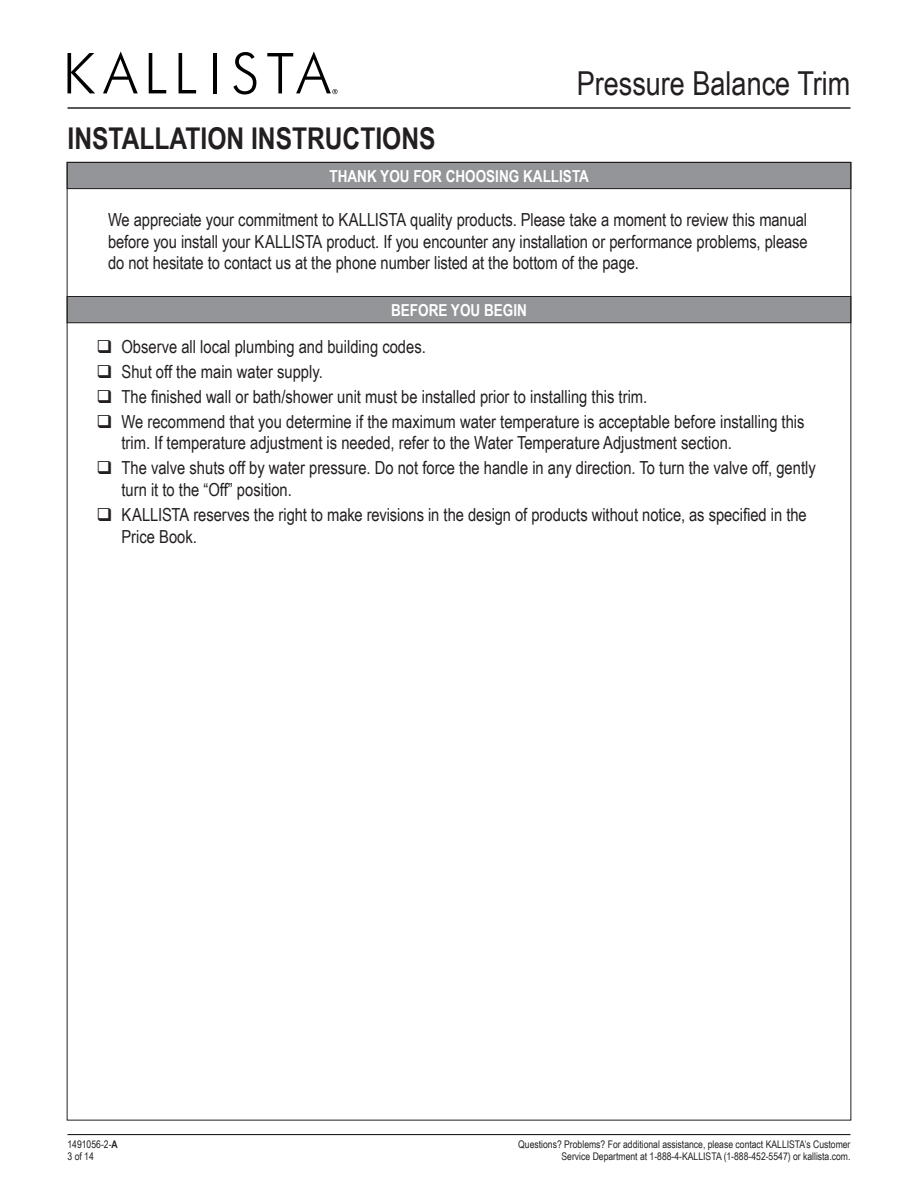
<style>
.page{position:relative;width:918px;height:1188px;background:#fff}
.page>*{position:absolute;margin:0;border:0;box-sizing:border-box;transform-origin:0 0}
.t1{font:33px "Arial Narrow";color:#231f20}
.t2{font:700 30px "Arial Narrow";color:#231f20}
.Body{font:18px/21.6px "Arial Narrow";color:#231f20}
.Section_Heading{font:700 16.5px "Arial Narrow";color:#fff}
.t3{font:10.5px/12.6px "Arial Narrow";color:#231f20}
.s1{font-weight:700}
</style>
<div class="page">
<svg style="left:68px;top:53px;width:27px;height:40px"></svg>
<svg style="left:103px;top:51px;width:35px;height:42px"></svg>
<svg style="left:149px;top:53px;width:17px;height:40px"></svg>
<svg style="left:179px;top:53px;width:17px;height:40px"></svg>
<hr style="left:213px;top:53px;width:4px;height:40px;background:#000">
<svg style="left:233px;top:52px;width:23px;height:42px"></svg>
<svg style="left:267px;top:51px;width:70px;height:43px"></svg>
<hr style="left:68px;top:107px;width:782px;height:2px;background:#231f20">
<hr style="left:68px;top:1134px;width:782px;height:1px;background:#231f20">
<div style="left:67px;top:162px;width:784px;height:27px;background:#939598"></div>
<div style="left:67px;top:162px;width:784px;height:27px;border:1px solid #231f20"></div>
<div style="left:67px;top:297px;width:784px;height:26px;background:#939598"></div>
<div style="left:67px;top:296px;width:784px;height:27px;border:1px solid #231f20"></div>
<h2 class="t2" style="left:68px;top:115px;width:370px">INSTALLATION INSTRUCTIONS</h2>
<h1 class="t1" style="left:577px;top:59px;width:275px">Pressure Balance Trim</h1>
<p class="Section_Heading" style="left:329px;top:164px;width:261px">THANK YOU FOR CHOOSING KALLISTA</p>
<p class="Body" style="left:108px;top:208px;width:701px;text-align:justify">We appreciate your commitment to KALLISTA quality products. Please take a moment to review this manual before you install your KALLISTA product. If you encounter any installation or performance problems, please do not hesitate to contact us at the phone number listed at the bottom of the page.</p>
<p class="Section_Heading" style="left:391px;top:297px;width:137px">BEFORE YOU BEGIN</p>
<p class="Body" style="left:122px;top:335px;width:306px">Observe all local plumbing and building codes.</p>
<p class="Body" style="left:122px;top:360px;width:203px">Shut off the main water supply.</p>
<p class="Body" style="left:122px;top:385px;width:527px">The finished wall or bath/shower unit must be installed prior to installing this trim.</p>
<p class="Body" style="left:122px;top:410px;width:685px">We recommend that you determine if the maximum water temperature is acceptable before installing this trim. If temperature adjustment is needed, refer to the Water Temperature Adjustment section.</p>
<p class="Body" style="left:122px;top:457px;width:696px">The valve shuts off by water pressure. Do not force the handle in any direction. To turn the valve off, gently turn it to the “Off” position.</p>
<p class="Body" style="left:122px;top:503px;width:687px">KALLISTA reserves the right to make revisions in the design of products without notice, as specified in the<br>Price Book.</p>
<p class="t3" style="left:68px;top:1137px;width:52px">1491056-2-<span class="s1">A<br></span>3 of 14</p>
<p class="t3" style="left:518px;top:1137px;width:334px;text-align:right">Questions? Problems? For additional assistance, please contact KALLISTA’s Customer<br>Service Department at 1-888-4-KALLISTA (1-888-452-5547) or kallista.com.</p>
</div>
